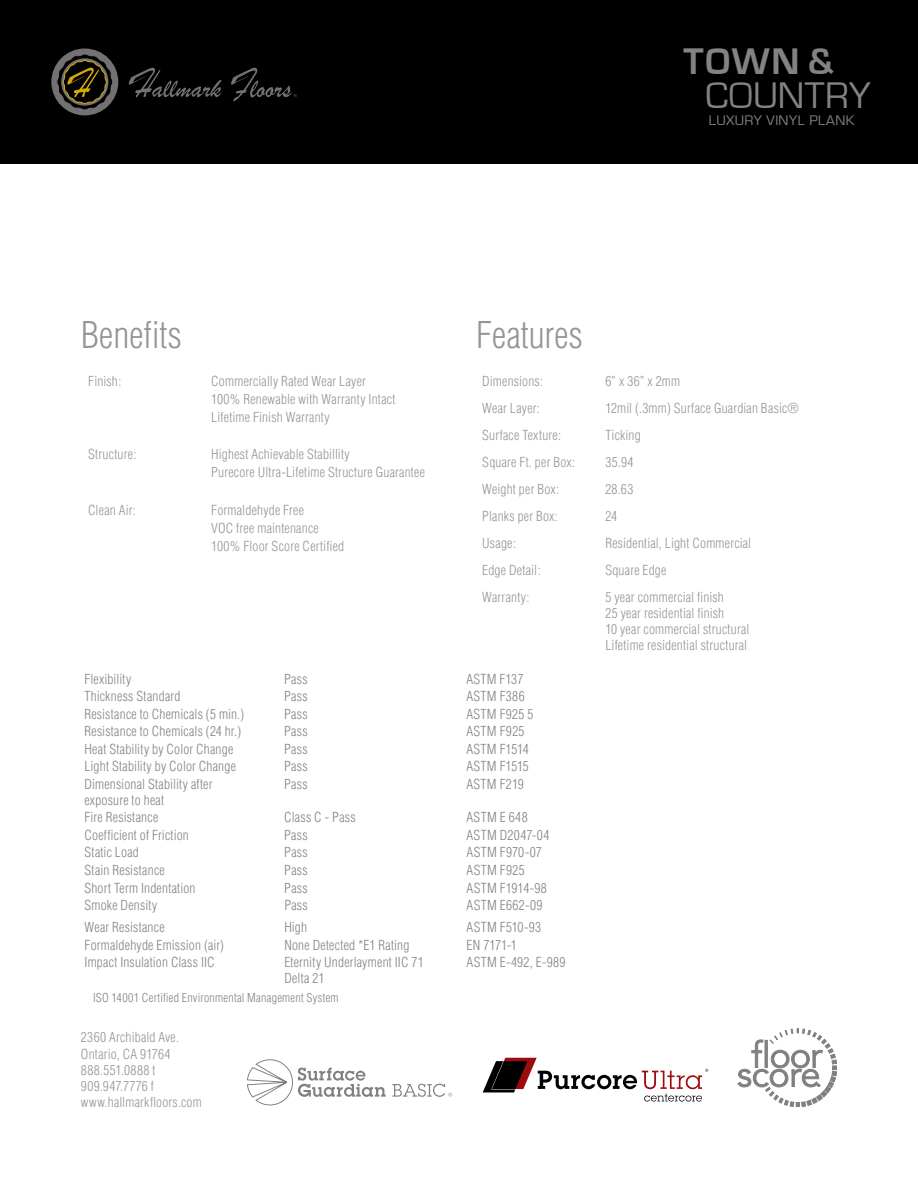
<style>
.page{position:relative;width:918px;height:1188px;background:#fff}
.page>*{position:absolute;margin:0;border:0;box-sizing:border-box;transform-origin:0 0}
.t1{font:38.1px "Eurostile";letter-spacing:.015em;color:#848383}
.t2{font:700 38.1px "Eurostile";color:#848383}
.t3{font:300 condensed 36px "Helvetica";letter-spacing:.005em;color:#939598}
.t4{font:14.25px "Eurostile";letter-spacing:.035em;color:#848383}
.t5{font:300 condensed 13.5px/16.2px "Helvetica";letter-spacing:.015em;color:#939598}
.t6{font:300 condensed 13.5px/16.2px "Helvetica";letter-spacing:.02em;color:#848383}
.t7{font:300 condensed 13.5px "Helvetica";letter-spacing:-.005em;color:#848383}
.t8{font:300 condensed 12px "Helvetica";letter-spacing:.02em;color:#848383}
</style>
<div class="page">
<div style="left:0;top:0;width:918px;height:164px;background:#000"></div>
<svg style="left:51px;top:48px;width:67px;height:67px"></svg>
<svg style="left:129px;top:67px;width:92px;height:30px"></svg>
<svg style="left:231px;top:67px;width:66px;height:34px"></svg>
<svg style="left:247px;top:1059px;width:139px;height:47px"></svg>
<svg style="left:392px;top:1084px;width:60px;height:13px"></svg>
<svg style="left:738px;top:1029px;width:99px;height:78px"></svg>
<svg style="left:483px;top:1058px;width:225px;height:44px"></svg>
<h2 class="t3" style="left:81px;top:313px;width:102px">Benefits</h2>
<h2 class="t3" style="left:476px;top:313px;width:108px">Features</h2>
<h1 class="t2" style="left:684px;top:41px;width:152px">TOWN &amp;</h1>
<h1 class="t1" style="left:706px;top:75px;width:166px">COUNTRY</h1>
<p class="t4" style="left:709px;top:113px;width:147px">LUXURY VINYL PLANK</p>
<p class="t5" style="left:88px;top:373px;width:35px">Finish:</p>
<p class="t5" style="left:211px;top:372px;width:186px;line-height:18px">Commercially Rated Wear Layer<br>100% Renewable with Warranty Intact<br>Lifetime Finish Warranty</p>
<p class="t5" style="left:88px;top:446px;width:50px">Structure:</p>
<p class="t5" style="left:211px;top:445px;width:215px;line-height:18px">Highest Achievable Stabillity<br>Purecore Ultra-Lifetime Structure Guarantee</p>
<p class="t5" style="left:88px;top:502px;width:49px">Clean Air:</p>
<p class="t5" style="left:211px;top:501px;width:134px;line-height:18px">Formaldehyde Free<br>VOC free maintenance<br>100% Floor Score Certified</p>
<p class="t5" style="left:482px;top:373px;width:62px">Dimensions:</p>
<p class="t5" style="left:605px;top:373px;width:76px">6” x 36” x 2mm</p>
<p class="t5" style="left:482px;top:400px;width:59px">Wear Layer:</p>
<p class="t5" style="left:605px;top:400px;width:195px">12mil (.3mm) Surface Guardian Basic®</p>
<p class="t5" style="left:482px;top:427px;width:81px">Surface Texture:</p>
<p class="t5" style="left:605px;top:427px;width:37px">Ticking</p>
<p class="t5" style="left:482px;top:454px;width:94px">Square Ft. per Box:</p>
<p class="t5" style="left:605px;top:454px;width:30px">35.94</p>
<p class="t5" style="left:482px;top:481px;width:78px">Weight per Box:</p>
<p class="t5" style="left:605px;top:481px;width:29px">28.63</p>
<p class="t5" style="left:482px;top:508px;width:77px">Planks per Box:</p>
<p class="t5" style="left:605px;top:508px;width:13px">24</p>
<p class="t5" style="left:482px;top:535px;width:35px">Usage:</p>
<p class="t5" style="left:605px;top:535px;width:147px">Residential, Light Commercial</p>
<p class="t5" style="left:482px;top:562px;width:60px">Edge Detail:</p>
<p class="t5" style="left:605px;top:562px;width:63px">Square Edge</p>
<p class="t5" style="left:482px;top:589px;width:49px">Warranty:</p>
<p class="t5" style="left:605px;top:589px;width:146px">5 year commercial finish<br>25 year residential finish<br>10 year commercial structural<br>Lifetime residential structural</p>
<p class="t6" style="left:84px;top:671px;width:49px">Flexibility</p>
<p class="t6" style="left:284px;top:671px;width:25px">Pass</p>
<p class="t6" style="left:466px;top:671px;width:58px">ASTM F137</p>
<p class="t6" style="left:84px;top:688px;width:98px">Thickness Standard</p>
<p class="t6" style="left:284px;top:688px;width:25px">Pass</p>
<p class="t6" style="left:466px;top:688px;width:60px">ASTM F386</p>
<p class="t6" style="left:84px;top:706px;width:161px">Resistance to Chemicals (5 min.)</p>
<p class="t6" style="left:284px;top:706px;width:25px">Pass</p>
<p class="t6" style="left:466px;top:706px;width:69px">ASTM F925 5</p>
<p class="t6" style="left:84px;top:723px;width:158px">Resistance to Chemicals (24 hr.)</p>
<p class="t6" style="left:284px;top:723px;width:25px">Pass</p>
<p class="t6" style="left:466px;top:723px;width:60px">ASTM F925</p>
<p class="t6" style="left:84px;top:741px;width:150px">Heat Stability by Color Change</p>
<p class="t6" style="left:284px;top:741px;width:25px">Pass</p>
<p class="t7" style="left:467px;top:740px;width:64px">ASTM F1514</p>
<p class="t6" style="left:84px;top:758px;width:153px">Light Stability by Color Change</p>
<p class="t6" style="left:284px;top:758px;width:25px">Pass</p>
<p class="t7" style="left:467px;top:758px;width:64px">ASTM F1515</p>
<p class="t6" style="left:84px;top:776px;width:130px">Dimensional Stability after exposure to heat</p>
<p class="t6" style="left:284px;top:776px;width:25px">Pass</p>
<p class="t6" style="left:467px;top:776px;width:59px">ASTM F219</p>
<p class="t6" style="left:84px;top:809px;width:75px">Fire Resistance</p>
<p class="t6" style="left:284px;top:809px;width:73px">Class C - Pass</p>
<p class="t6" style="left:467px;top:809px;width:63px">ASTM E 648</p>
<p class="t6" style="left:84px;top:827px;width:106px">Coefficient of Friction</p>
<p class="t6" style="left:284px;top:827px;width:25px">Pass</p>
<p class="t6" style="left:467px;top:827px;width:84px">ASTM D2047-04</p>
<p class="t6" style="left:84px;top:844px;width:56px">Static Load</p>
<p class="t6" style="left:284px;top:844px;width:25px">Pass</p>
<p class="t6" style="left:467px;top:844px;width:77px">ASTM F970-07</p>
<p class="t6" style="left:85px;top:862px;width:82px">Stain Resistance</p>
<p class="t6" style="left:284px;top:862px;width:25px">Pass</p>
<p class="t6" style="left:467px;top:862px;width:60px">ASTM F925</p>
<p class="t6" style="left:85px;top:879px;width:113px">Short Term Indentation</p>
<p class="t6" style="left:284px;top:879px;width:25px">Pass</p>
<p class="t6" style="left:467px;top:879px;width:82px">ASTM F1914-98</p>
<p class="t6" style="left:85px;top:897px;width:74px">Smoke Density</p>
<p class="t6" style="left:284px;top:897px;width:25px">Pass</p>
<p class="t6" style="left:467px;top:897px;width:77px">ASTM E662-09</p>
<p class="t6" style="left:85px;top:919px;width:82px">Wear Resistance</p>
<p class="t6" style="left:284px;top:919px;width:24px">High</p>
<p class="t6" style="left:467px;top:919px;width:76px">ASTM F510-93</p>
<p class="t6" style="left:85px;top:936px;width:141px">Formaldehyde Emission (air)</p>
<p class="t6" style="left:284px;top:936px;width:127px">None Detected *E1 Rating</p>
<p class="t6" style="left:467px;top:936px;width:52px">EN 7171-1</p>
<p class="t6" style="left:85px;top:954px;width:132px">Impact Insulation Class IIC</p>
<p class="t6" style="left:284px;top:954px;width:141px">Eternity Underlayment IIC 71<br>Delta 21</p>
<p class="t6" style="left:467px;top:954px;width:100px">ASTM E-492, E-989</p>
<p class="t8" style="left:93px;top:990px;width:247px">ISO 14001 Certified Environmental Management System</p>
<p class="t5" style="left:81px;top:1029px;width:122px">2360 Archibald Ave.<br>Ontario, CA 91764<br>888.551.0888 t<br>909.947.7776 f www.hallmarkfloors.com</p>
</div>
